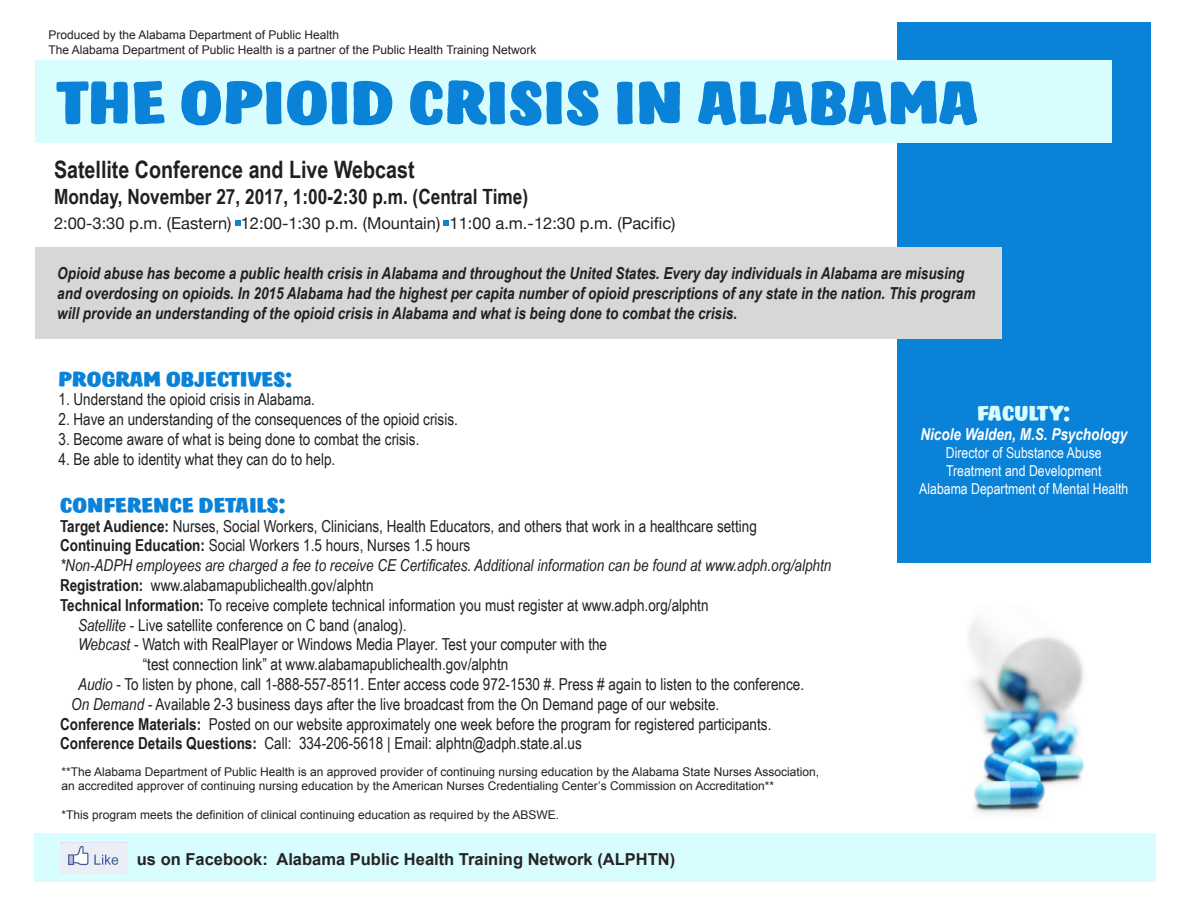
<style>
.page{position:relative;width:1188px;height:918px;background:#fff}
.page>*{position:absolute;margin:0;border:0;box-sizing:border-box;transform-origin:0 0}
.t1{font:700 24px "Arial Narrow";color:#231f20}
.t2{font:700 21px "Arial Narrow";color:#231f20}
.t3{font:19.5px "Hastro";color:#0a82d8}
.t4{font:19.5px "Hastro";color:#d7fdff}
.t5{font:16.5px/19.8px "Arial Narrow";color:#231f20}
.t6{font:italic 700 16.5px/19.8px "Arial Narrow";color:#231f20}
.t7{font:italic 16.5px/19.8px "Arial Narrow";color:#231f20}
.t8{font:16.5px "Helvetica Neue";color:#231f20}
.t9{font:700 16.5px "Arial";color:#262324}
.t10{font:italic 700 16.5px "Arial Narrow";color:#fff}
.t11{font:15px/18px "Arial Narrow";color:#fff}
.t12{font:12px/14.4px "Arial";color:#231f20}
.s1{font-weight:700}
.s2{font-weight:700;font-style:normal}
.s3{font-style:normal}
.s4{font-style:italic}
</style>
<div class="page">
<div style="left:897px;top:22px;width:253px;height:540px;background:#0a82d8"></div>
<div style="left:35px;top:248px;width:967px;height:91px;background:#d7d7d7"></div>
<div style="left:34px;top:834px;width:1122px;height:48px;background:#d7fdff"></div>
<img style="left:60px;top:842px;width:67px;height:31px">
<svg style="left:236px;top:220px;width:5px;height:6px"></svg>
<svg style="left:443px;top:220px;width:6px;height:6px"></svg>
<div style="left:35px;top:61px;width:1077px;height:82px;background:#d7fdff"></div>
<img style="left:969px;top:620px;width:116px;height:194px">
<svg style="left:56px;top:80px;width:921px;height:46px"></svg>
<p class="t12" style="left:48px;top:28px;width:292px">Produced by the Alabama Department of Public Health</p>
<p class="t12" style="left:48px;top:43px;width:490px">The Alabama Department of Public Health is a partner of the Public Health Training Network</p>
<p class="t1" style="left:54px;top:152px;width:362px">Satellite Conference and Live Webcast</p>
<p class="t2" style="left:54px;top:180px;width:476px">Monday, November 27, 2017, 1:00-2:30 p.m. (Central Time)</p>
<p class="t8" style="left:54px;top:213px;width:623px">2:00-3:30 p.m. (Eastern) 12:00-1:30 p.m. (Mountain) 11:00 a.m.-12:30 p.m. (Pacific)</p>
<p class="t6" style="left:57px;top:263px;width:920px">Opioid abuse has become a public health crisis in Alabama and throughout the United States. Every day individuals in Alabama are misusing and overdosing on opioids. In 2015 Alabama had the highest per capita number of opioid prescriptions of any state in the nation. This program will provide an understanding of the opioid crisis in Alabama and what is being done to combat the crisis.</p>
<p class="t3" style="left:58px;top:366px;width:235px">PROGRAM OBJECTIVES:</p>
<p class="t5" style="left:58px;top:389px;width:258px">1. Understand the opioid crisis in Alabama.</p>
<p class="t5" style="left:58px;top:409px;width:401px">2. Have an understanding of the consequences of the opioid crisis.</p>
<p class="t5" style="left:58px;top:429px;width:363px">3. Become aware of what is being done to combat the crisis.</p>
<p class="t5" style="left:58px;top:448px;width:278px">4. Be able to identity what they can do to help.</p>
<p class="t3" style="left:60px;top:492px;width:227px">CONFERENCE DETAILS:</p>
<p class="t5" style="left:60px;top:515px;width:698px"><span class="s1">Target Audience:</span> Nurses, Social Workers, Clinicians, Health Educators, and others that work in a healthcare setting</p>
<p class="t7" style="left:60px;top:535px;width:773px"><span class="s2">Continuing Education:</span> <span class="s3">Social Workers 1.5 hours, Nurses 1.5 hours<br></span>*Non-ADPH employees are charged a fee to receive CE Certificates. Additional information can be found at www.adph.org/alphtn<br><span class="s2">Registration:</span> <span class="s3">www.alabamapublichealth.gov/alphtn</span></p>
<p class="t5" style="left:60px;top:594px;width:650px"><span class="s1">Technical Information:</span> To receive complete technical information you must register at www.adph.org/alphtn</p>
<p class="t5" style="left:78px;top:614px;width:330px"><span class="s4">Satellite</span> - Live satellite conference on C band (analog).</p>
<p class="t5" style="left:78px;top:634px;width:531px"><span class="s4">Webcast</span> - Watch with RealPlayer or Windows Media Player. Test your computer with the</p>
<p class="t5" style="left:143px;top:654px;width:367px">“test connection link” at www.alabamapublichealth.gov/alphtn</p>
<p class="t5" style="left:78px;top:674px;width:728px"><span class="s4">Audio</span> - To listen by phone, call 1-888-557-8511. Enter access code 972-1530 #. Press # again to listen to the conference.</p>
<p class="t5" style="left:71px;top:693px;width:650px"><span class="s4">On Demand</span> - Available 2-3 business days after the live broadcast from the On Demand page of our website.</p>
<p class="t5" style="left:60px;top:713px;width:713px"><span class="s1">Conference Materials:</span> Posted on our website approximately one week before the program for registered participants.<br><span class="s1">Conference Details Questions:</span> Call: 334-206-5618 | Email: alphtn@adph.state.al.us</p>
<p class="t12" style="left:62px;top:765px;width:759px">**The Alabama Department of Public Health is an approved provider of continuing nursing education by the Alabama State Nurses Association, an accredited approver of continuing nursing education by the American Nurses Credentialing Center’s Commission on Accreditation**</p>
<p class="t12" style="left:62px;top:808px;width:499px">*This program meets the definition of clinical continuing education as required by the ABSWE.</p>
<p class="t9" style="left:137px;top:849px;width:540px">us on Facebook: Alabama Public Health Training Network (ALPHTN)</p>
<p class="t4" style="left:977px;top:401px;width:94px">FACULTY:</p>
<p class="t10" style="left:920px;top:422px;width:208px">Nicole Walden, M.S. Psychology</p>
<p class="t11" style="left:946px;top:443px;width:157px">Director of Substance Abuse<br>Treatment and Development</p>
<p class="t11" style="left:919px;top:479px;width:211px">Alabama Department of Mental Health</p>
</div>
